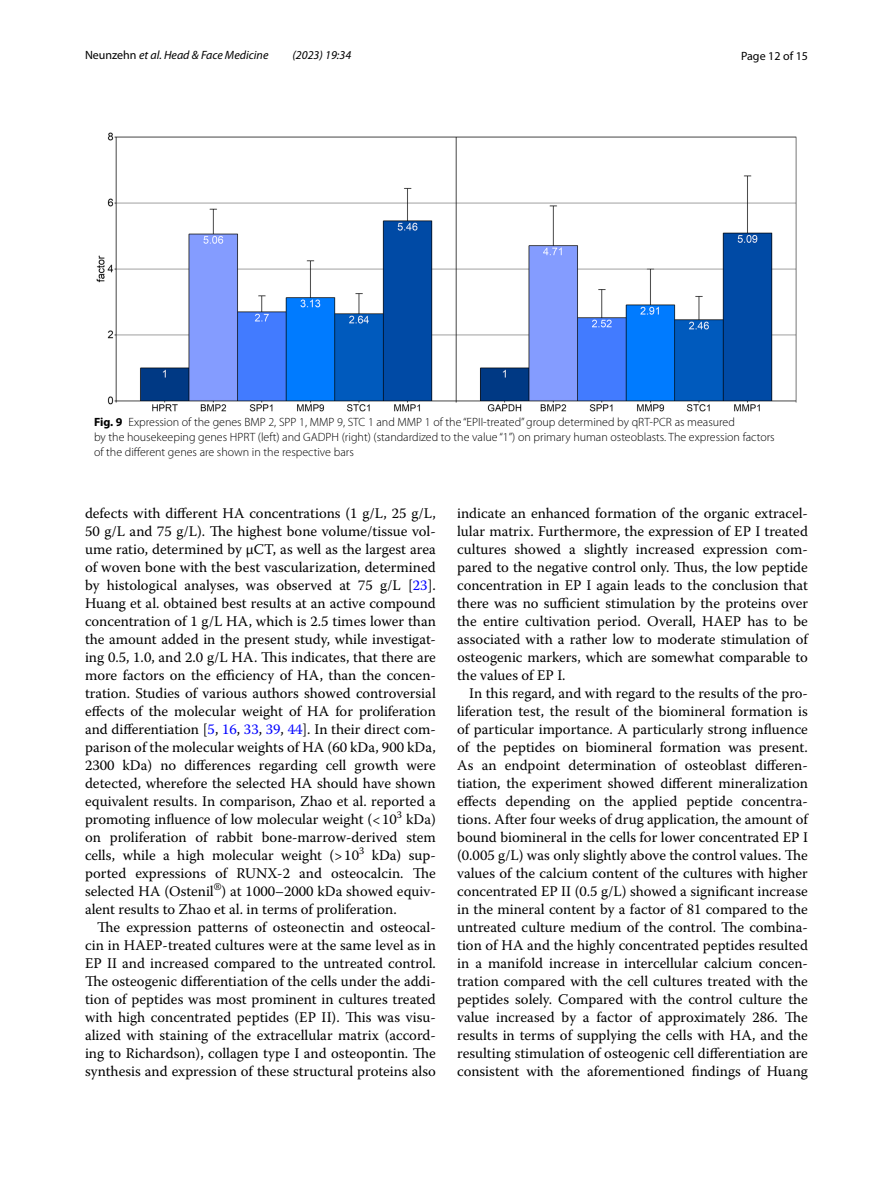
<style>
.page{position:relative;width:893px;height:1187px;background:#fff}
.page>*{position:absolute;margin:0;border:0;box-sizing:border-box;transform-origin:0 0}
.t1{font:14.7px/18px "Warnock Pro";color:#000;text-align:justify}
.t2{font:300 12px/15px "Myriad Pro";color:#000}
.t3{font:italic 12px "Myriad Pro";color:#000}
.t4{font:12px "Myriad Pro";color:#000}
.s1{font-style:normal}
.s2{font-weight:700}
.s3{color:#00f}
</style>
<div class="page">
<img style="left:96px;top:133px;width:701px;height:278px">
<p class="t3" style="left:85px;top:48px;width:185px"><span class="s1">Neunzehn</span> et al. Head &amp; Face Medicine</p>
<p class="t3" style="left:293px;top:48px;width:60px">(2023) 19:34</p>
<p class="t4" style="left:741px;top:48px;width:68px">Page 12 of 15</p>
<p class="t2" style="left:94px;top:415px;width:682px"><span class="s2">Fig. 9</span> Expression of the genes BMP 2, SPP 1, MMP 9, STC 1 and MMP 1 of the “EPII-treated” group determined by qRT-PCR as measured<br>by the housekeeping genes HPRT (left) and GADPH (right) (standardized to the value “1”) on primary human osteoblasts. The expression factors of the different genes are shown in the respective bars</p>
<p class="t1" style="left:85px;top:503px;width:352px">defects with different HA concentrations (1 g/L, 25 g/L, 50 g/L and 75 g/L). The highest bone volume/tissue vol&shy;ume ratio, determined by µCT, as well as the largest area of woven bone with the best vascularization, determined by histological analyses, was observed at 75 g/L [<span class="s3">23</span>].<br>Huang et al. obtained best results at an active compound concentration of 1 g/L HA, which is 2.5 times lower than the amount added in the present study, while investigat&shy;ing 0.5, 1.0, and 2.0 g/L HA. This indicates, that there are more factors on the efficiency of HA, than the concen&shy;tration. Studies of various authors showed controversial effects of the molecular weight of HA for proliferation and differentiation [<span class="s3">5</span>, <span class="s3">16</span>, <span class="s3">33</span>, <span class="s3">39</span>, <span class="s3">44</span>]. In their direct com&shy;parison of the molecular weights of HA (60 kDa, 900 kDa, 2300 kDa) no differences regarding cell growth were detected, wherefore the selected HA should have shown equivalent results. In comparison, Zhao et al. reported a promoting influence of low molecular weight (&lt; -10<sup>3</sup> kDa) on proliferation of rabbit bone-marrow-derived stem cells, while a high molecular weight (&gt; -10<sup>3</sup> kDa) sup&shy;ported expressions of RUNX-2 and osteocalcin. The selected HA (Ostenil<sup>®</sup>) at 1000–2000 kDa showed equiv&shy;alent results to Zhao et al. in terms of proliferation.</p>
<p class="t1" style="left:85px;top:917px;width:352px;text-indent:12px">The expression patterns of osteonectin and osteocal&shy;cin in HAEP-treated cultures were at the same level as in EP II and increased compared to the untreated control.<br>The osteogenic differentiation of the cells under the addi&shy;tion of peptides was most prominent in cultures treated with high concentrated peptides (EP II). This was visu&shy;alized with staining of the extracellular matrix (accord&shy;ing to Richardson), collagen type I and osteopontin. The synthesis and expression of these structural proteins also</p>
<p class="t1" style="left:457px;top:503px;width:352px">indicate an enhanced formation of the organic extracel&shy;lular matrix. Furthermore, the expression of EP I treated cultures showed a slightly increased expression com&shy;pared to the negative control only. Thus, the low peptide concentration in EP I again leads to the conclusion that there was no sufficient stimulation by the proteins over the entire cultivation period. Overall, HAEP has to be associated with a rather low to moderate stimulation of osteogenic markers, which are somewhat comparable to the values of EP I.</p>
<p class="t1" style="left:457px;top:683px;width:352px;text-indent:12px">In this regard, and with regard to the results of the pro&shy;liferation test, the result of the biomineral formation is of particular importance. A particularly strong influence of the peptides on biomineral formation was present.<br>As an endpoint determination of osteoblast differen&shy;tiation, the experiment showed different mineralization effects depending on the applied peptide concentra&shy;tions. After four weeks of drug application, the amount of bound biomineral in the cells for lower concentrated EP I (0.005 g/L) was only slightly above the control values. The values of the calcium content of the cultures with higher concentrated EP II (0.5 g/L) showed a significant increase in the mineral content by a factor of 81 compared to the untreated culture medium of the control. The combina&shy;tion of HA and the highly concentrated peptides resulted in a manifold increase in intercellular calcium concen&shy;tration compared with the cell cultures treated with the peptides solely. Compared with the control culture the value increased by a factor of approximately 286. The results in terms of supplying the cells with HA, and the resulting stimulation of osteogenic cell differentiation are consistent with the aforementioned findings of Huang</p>
</div>
